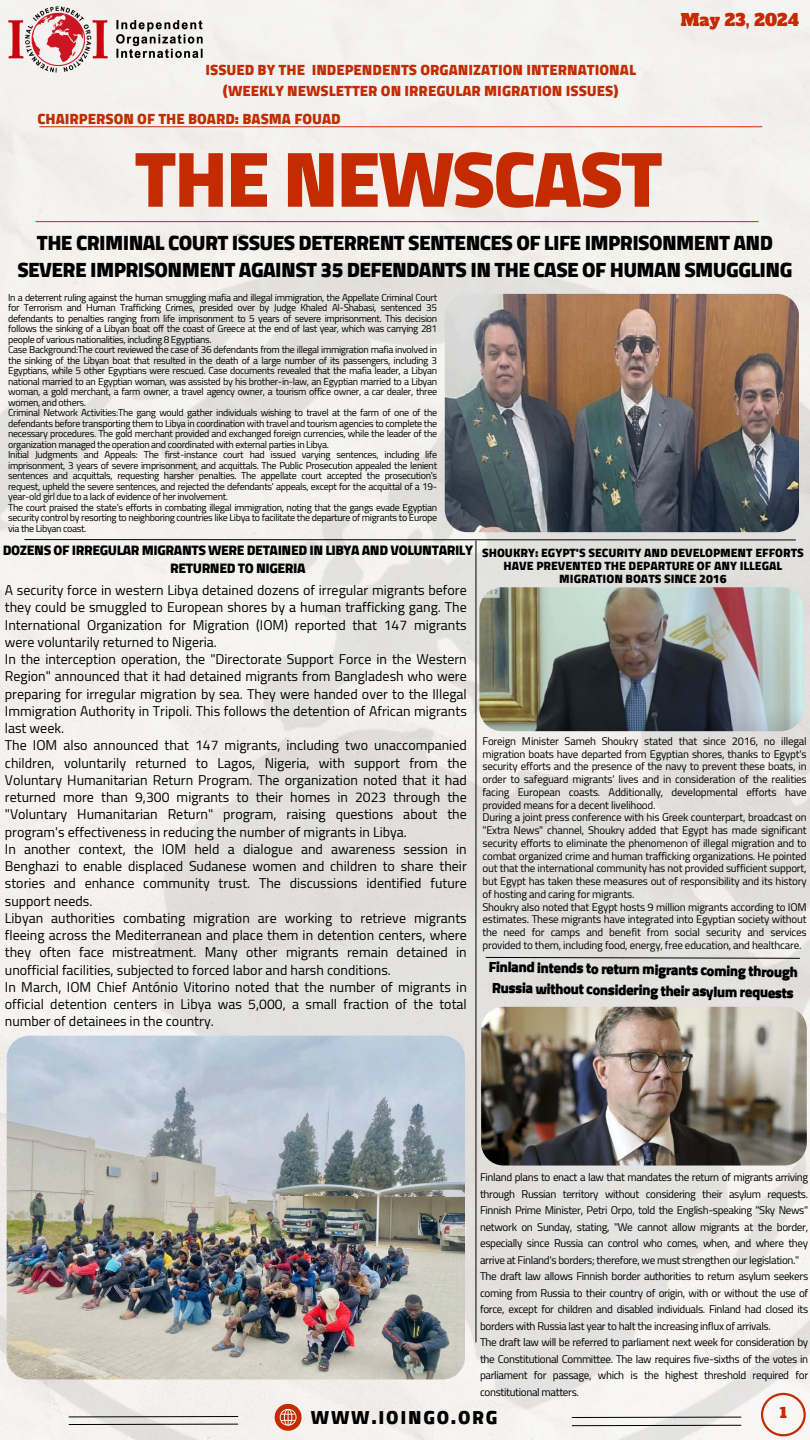
<style>
.page{position:relative;width:810px;height:1440px;background:#fff}
.page>*{position:absolute;margin:0;border:0;box-sizing:border-box;transform-origin:0 0}
.t1{font:900 79.7px "Cairo";letter-spacing:-.03em;color:#c42b00}
.t2{font:900 21px/26.2px "Cairo";letter-spacing:-.03em;color:#000;text-align:center}
.t3{font:900 19.2px "Cairo";letter-spacing:.09em;color:#000}
.t4{font:16.3px "Alfa Slab One";color:#c42b00}
.t5{font:900 15px/21px "Cairo";color:#c42b00;text-align:center}
.t6{font:900 15px/21px "Cairo";color:#000}
.t7{font:14px/17.2px "Cairo";color:#000;text-align:justify}
.t8{font:900 14px/18px "Cairo";letter-spacing:-.03em;color:#000;text-align:center}
.t9{font:14px "Alfa Slab One";color:#c42b00}
.t10{font:900 12.2px/12.8px "Cairo";color:#000;text-align:center}
.t11{font:11.1px/16.5px "Cairo";letter-spacing:-.03em;color:#000;text-align:justify}
.t12{font:11px/12.8px "Cairo";letter-spacing:-.015em;color:#000;text-align:justify}
.t13{font:10px/10.5px "Cairo";letter-spacing:-.035em;color:#000;text-align:justify}
</style>
<div class="page">
<img style="left:0;top:235px;width:810px;height:1205px">
<svg style="left:24px;top:539px;width:772px;height:2px;background:#747373"></svg>
<hr style="left:476px;top:541px;width:1px;height:801px;background:#000">
<img style="left:479px;top:587px;width:324px;height:144px;border-radius:23px">
<img style="left:481px;top:1007px;width:326px;height:159px;border-radius:23px">
<svg style="left:275px;top:1404px;width:27px;height:27px"></svg>
<svg style="left:68px;top:1416px;width:171px;height:9px"></svg>
<svg style="left:571px;top:1416px;width:171px;height:2px"></svg>
<svg style="left:571px;top:1425px;width:171px;height:1px"></svg>
<svg style="left:761px;top:1393px;width:45px;height:43px"></svg>
<hr style="left:40px;top:126px;width:722px;height:1px;background:#c42b00">
<hr style="left:36px;top:221px;width:722px;height:1px;background:#c42b00">
<img style="left:0;top:0;width:212px;height:77px">
<img style="left:7px;top:1036px;width:458px;height:343px;border-radius:22px">
<img style="left:445px;top:294px;width:354px;height:238px;border-radius:22px">
<svg style="left:485px;top:957px;width:315px;height:2px"></svg>
<h3 class="t5" style="left:205px;top:60px;width:432px">ISSUED BY THE INDEPENDENTS ORGANIZATION INTERNATIONAL )WEEKLY NEWSLETTER ON IRREGULAR MIGRATION ISSUES(</h3>
<p class="t5" style="left:37px;top:108px;width:305px">CHAIRPERSON OF THE BOARD: BASMA FOUAD</p>
<p class="t1" style="left:135px;top:133px;width:530px">THE NEWSCAST</p>
<p class="t4" style="left:681px;top:9px;width:120px">May 23, 2024</p>
<p class="t2" style="left:17px;top:230px;width:777px">THE CRIMINAL COURT ISSUES DETERRENT SENTENCES OF LIFE IMPRISONMENT AND<br>SEVERE IMPRISONMENT AGAINST 35 DEFENDANTS IN THE CASE OF HUMAN SMUGGLING</p>
<h4 class="t13" style="left:8px;top:292px;width:431px">In a deterrent ruling against the human smuggling mafia and illegal immigration, the Appellate Criminal Court for Terrorism and Human Trafficking Crimes, presided over by Judge Khaled Al-Shabasi, sentenced 35 defendants to penalties ranging from life imprisonment to 5 years of severe imprisonment. This decision follows the sinking of a Libyan boat off the coast of Greece at the end of last year, which was carrying 281 people of various nationalities, including 8 Egyptians.</h4>
<p class="t13" style="left:8px;top:344px;width:431px">Case Background:The court reviewed the case of 36 defendants from the illegal immigration mafia involved in the sinking of the Libyan boat that resulted in the death of a large number of its passengers, including 3<br>Egyptians, while 5 other Egyptians were rescued. Case documents revealed that the mafia leader, a Libyan national married to an Egyptian woman, was assisted by his brother-in-law, an Egyptian married to a Libyan woman, a gold merchant, a farm owner, a travel agency owner, a tourism office owner, a car dealer, three women, and others.</p>
<p class="t13" style="left:8px;top:407px;width:431px">Criminal Network Activities:The gang would gather individuals wishing to travel at the farm of one of the defendants before transporting them to Libya in coordination with travel and tourism agencies to complete the necessary procedures. The gold merchant provided and exchanged foreign currencies, while the leader of the organization managed the operation and coordinated with external parties in Libya.</p>
<p class="t13" style="left:8px;top:449px;width:430px">Initial Judgments and Appeals: The first-instance court had issued varying sentences, including life imprisonment, 3 years of severe imprisonment, and acquittals. The Public Prosecution appealed the lenient sentences and acquittals, requesting harsher penalties. The appellate court accepted the prosecution's request, upheld the severe sentences, and rejected the defendants' appeals, except for the acquittal of a 19- year-old girl due to a lack of evidence of her involvement.</p>
<p class="t13" style="left:8px;top:502px;width:430px">The court praised the state’s efforts in combating illegal immigration, noting that the gangs evade Egyptian security control by resorting to neighboring countries like Libya to facilitate the departure of migrants to Europe via the Libyan coast.</p>
<h3 class="t8" style="left:3px;top:541px;width:472px">DOZENS OF IRREGULAR MIGRANTS WERE DETAINED IN LIBYA AND VOLUNTARILY<br>RETURNED TO NIGERIA</h3>
<p class="t7" style="left:5px;top:582px;width:463px">A security force in western Libya detained dozens of irregular migrants before they could be smuggled to European shores by a human trafficking gang. The International Organization for Migration (IOM) reported that 147 migrants were voluntarily returned to Nigeria.</p>
<p class="t7" style="left:5px;top:651px;width:463px">In the interception operation, the "Directorate Support Force in the Western Region" announced that it had detained migrants from Bangladesh who were preparing for irregular migration by sea. They were handed over to the Illegal Immigration Authority in Tripoli. This follows the detention of African migrants last week.</p>
<p class="t7" style="left:5px;top:737px;width:463px">The IOM also announced that 147 migrants, including two unaccompanied children, voluntarily returned to Lagos, Nigeria, with support from the Voluntary Humanitarian Return Program. The organization noted that it had returned more than 9,300 migrants to their homes in 2023 through the "Voluntary Humanitarian Return" program, raising questions about the program's effectiveness in reducing the number of migrants in Libya.</p>
<p class="t7" style="left:5px;top:840px;width:463px">In another context, the IOM held a dialogue and awareness session in Benghazi to enable displaced Sudanese women and children to share their stories and enhance community trust. The discussions identified future support needs.</p>
<p class="t7" style="left:5px;top:909px;width:463px">Libyan authorities combating migration are working to retrieve migrants fleeing across the Mediterranean and place them in detention centers, where they often face mistreatment. Many other migrants remain detained in unofficial facilities, subjected to forced labor and harsh conditions.</p>
<p class="t7" style="left:5px;top:978px;width:463px">In March, IOM Chief António Vitorino noted that the number of migrants in official detention centers in Libya was 5,000, a small fraction of the total number of detainees in the country.</p>
<p class="t10" style="left:482px;top:547px;width:323px">SHOUKRY: EGYPT'S SECURITY AND DEVELOPMENT EFFORTS<br>HAVE PREVENTED THE DEPARTURE OF ANY ILLEGAL<br>MIGRATION BOATS SINCE 2016</p>
<p class="t12" style="left:482px;top:735px;width:326px">Foreign Minister Sameh Shoukry stated that since 2016, no illegal migration boats have departed from Egyptian shores, thanks to Egypt's security efforts and the presence of the navy to prevent these boats, in order to safeguard migrants' lives and in consideration of the realities facing European coasts. Additionally, developmental efforts have provided means for a decent livelihood.</p>
<p class="t12" style="left:482px;top:811px;width:326px">During a joint press conference with his Greek counterpart, broadcast on "Extra News" channel, Shoukry added that Egypt has made significant security efforts to eliminate the phenomenon of illegal migration and to combat organized crime and human trafficking organizations. He pointed out that the international community has not provided sufficient support, but Egypt has taken these measures out of responsibility and its history of hosting and caring for migrants.</p>
<p class="t12" style="left:482px;top:900px;width:326px">Shoukry also noted that Egypt hosts 9 million migrants according to IOM estimates. These migrants have integrated into Egyptian society without the need for camps and benefit from social security and services provided to them, including food, energy, free education, and healthcare.</p>
<p class="t6" style="left:489px;top:956px;width:311px;rotate:1deg">Finland intends to return migrants coming through<br>Russia without considering their asylum requests</p>
<p class="t11" style="left:480px;top:1169px;width:330px">Finland plans to enact a law that mandates the return of migrants arriving through Russian territory without considering their asylum requests.<br>Finnish Prime Minister, Petri Orpo, told the English-speaking "Sky News" network on Sunday, stating, "We cannot allow migrants at the border, especially since Russia can control who comes, when, and where they arrive at Finland's borders; therefore, we must strengthen our legislation."</p>
<p class="t11" style="left:480px;top:1268px;width:330px">The draft law allows Finnish border authorities to return asylum seekers coming from Russia to their country of origin, with or without the use of force, except for children and disabled individuals. Finland had closed its borders with Russia last year to halt the increasing influx of arrivals.</p>
<p class="t11" style="left:480px;top:1334px;width:330px">The draft law will be referred to parliament next week for consideration by the Constitutional Committee. The law requires five-sixths of the votes in parliament for passage, which is the highest threshold required for constitutional matters.</p>
<h3 class="t3" style="left:311px;top:1406px;width:188px">WWW.IOINGO.ORG</h3>
<h1 class="t9" style="left:780px;top:1404px;width:9px">1</h1>
</div>
